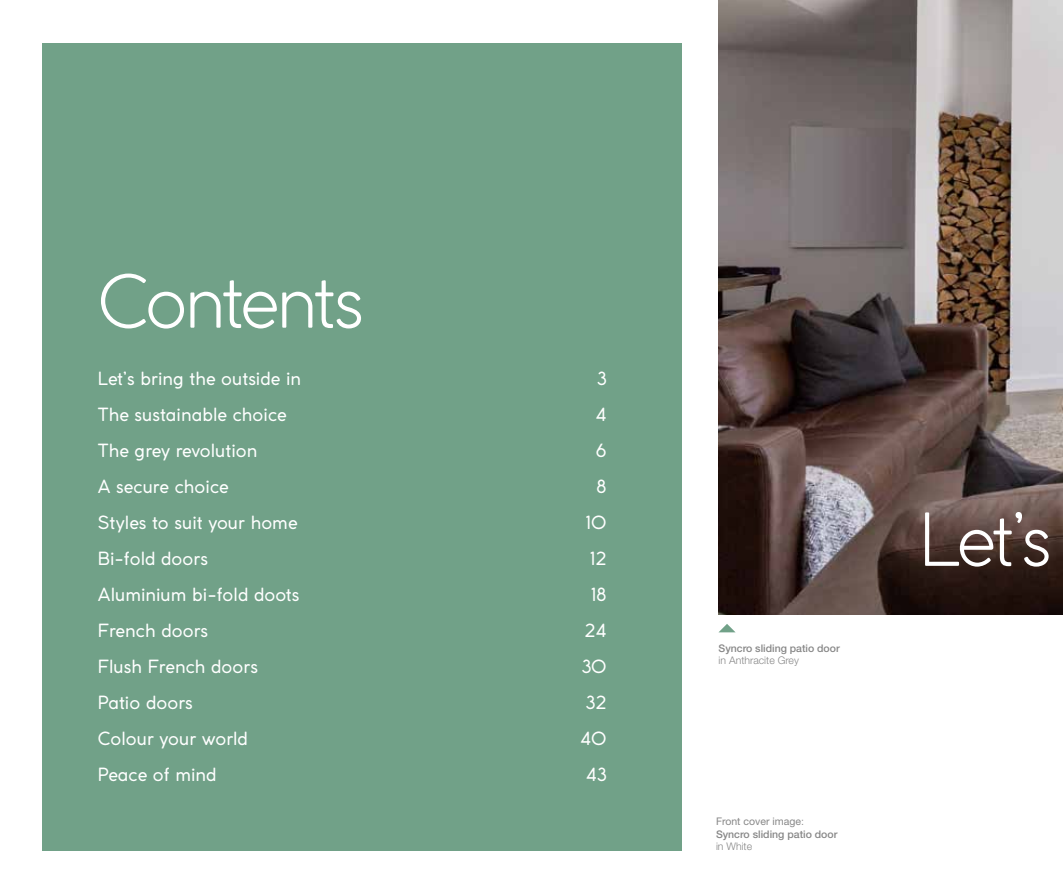
<style>
.page{position:relative;width:1063px;height:893px;background:#fff}
.page>*{position:absolute;margin:0;border:0;box-sizing:border-box;transform-origin:0 0}
.t1{font:300 72px "Coco Gothic";letter-spacing:-.045em;color:#fff}
.t2{font:18px "Coco Gothic";color:#fff}
.t3{font:500 10.5px/12.6px "Helvetica Neue LT Std";color:#878787}
.t4{font:300 10.5px "Helvetica Neue LT Std";color:#878787}
.s1{font-weight:400}
.s2{font-weight:300}
</style>
<div class="page">
<img style="left:719px;top:0;width:344px;height:614px">
<div style="left:43px;top:43px;width:639px;height:807px;background:#71a188"></div>
<svg style="left:719px;top:624px;width:16px;height:8px"></svg>
<h1 class="t1" style="left:98px;top:248px;width:268px">Contents</h1>
<p class="t2" style="left:98px;top:365px;width:205px">Let’s bring the outside in</p>
<p class="t2" style="left:597px;top:365px;width:11px">3</p>
<p class="t2" style="left:98px;top:401px;width:190px">The sustainable choice</p>
<p class="t2" style="left:595px;top:401px;width:13px">4</p>
<p class="t2" style="left:98px;top:437px;width:161px">The grey revolution</p>
<p class="t2" style="left:596px;top:437px;width:12px">6</p>
<p class="t2" style="left:98px;top:473px;width:132px">A secure choice</p>
<p class="t2" style="left:597px;top:473px;width:11px">8</p>
<p class="t2" style="left:98px;top:509px;width:201px">Styles to suit your home</p>
<p class="t2" style="left:585px;top:509px;width:23px">10</p>
<p class="t2" style="left:98px;top:545px;width:112px">Bi-fold doors</p>
<p class="t2" style="left:589px;top:545px;width:19px">12</p>
<p class="t2" style="left:98px;top:581px;width:203px">Aluminium bi-fold doots</p>
<p class="t2" style="left:591px;top:581px;width:18px">18</p>
<p class="t2" style="left:98px;top:617px;width:112px">French doors</p>
<p class="t2" style="left:584px;top:617px;width:24px">24</p>
<p class="t2" style="left:98px;top:653px;width:162px">Flush French doors</p>
<p class="t2" style="left:582px;top:653px;width:26px">30</p>
<p class="t2" style="left:98px;top:689px;width:97px">Patio doors</p>
<p class="t2" style="left:586px;top:689px;width:22px">32</p>
<p class="t2" style="left:98px;top:725px;width:152px">Colour your world</p>
<p class="t2" style="left:580px;top:725px;width:28px">40</p>
<p class="t2" style="left:98px;top:761px;width:120px">Peace of mind</p>
<p class="t2" style="left:586px;top:761px;width:22px">43</p>
<p class="t3" style="left:719px;top:642px;width:123px">Syncro sliding patio door</p>
<p class="t4" style="left:719px;top:654px;width:82px">in Anthracite Grey</p>
<p class="t3" style="left:716px;top:815px;width:123px"><span class="s1">Front cover image</span><span class="s2">:<br></span>Syncro sliding patio door</p>
<p class="t4" style="left:716px;top:840px;width:38px">in White</p>
<h1 class="t1" style="left:919px;top:486px;width:134px">Let’s</h1>
</div>
